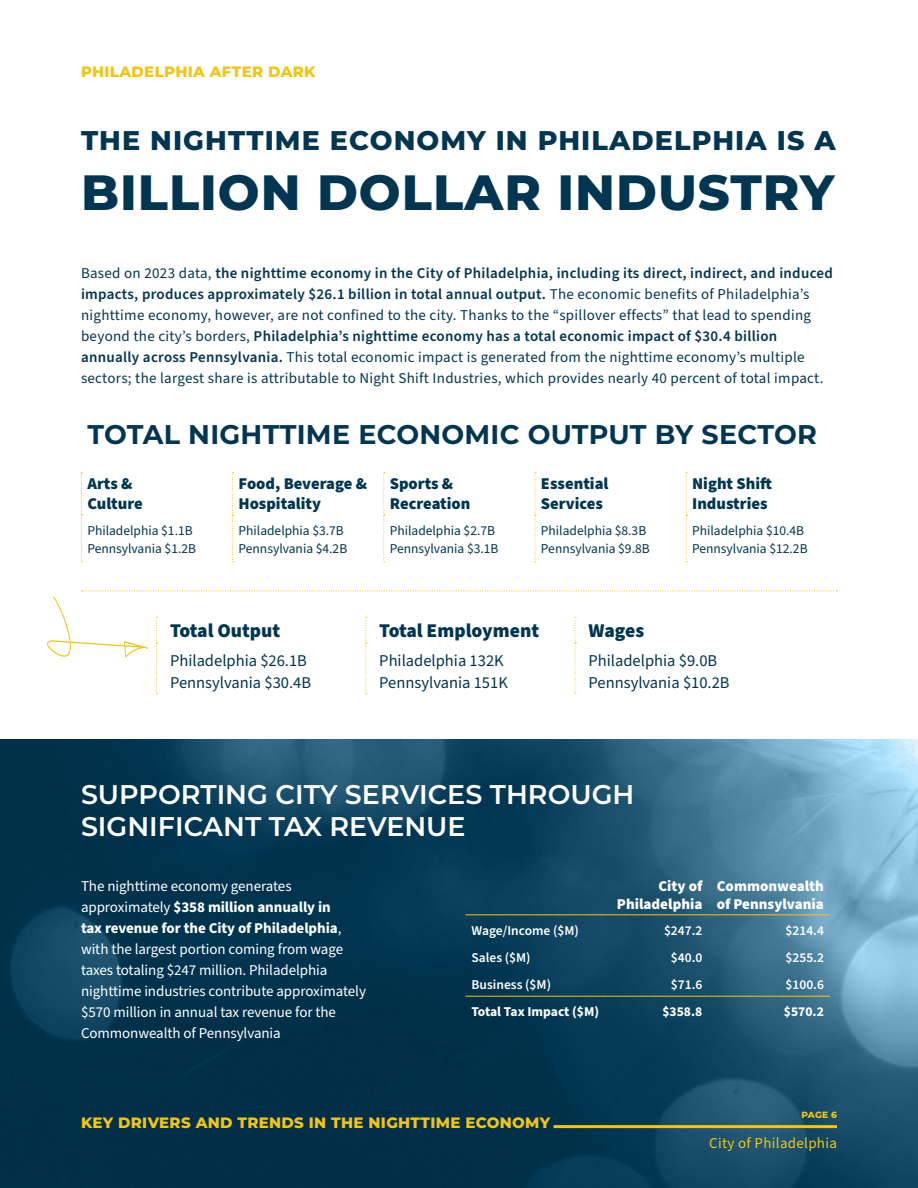
<style>
.page{position:relative;width:918px;height:1188px;background:#fff}
.page>*{position:absolute;margin:0;border:0;box-sizing:border-box;transform-origin:0 0}
.t1{font:800 49.5px "Montserrat";letter-spacing:.02em;color:#003651}
.t2{font:600 27px/32.4px "Montserrat";color:#fff}
.t3{font:800 27px "Montserrat";letter-spacing:.04em;color:#003651}
.t4{font:700 27px "Montserrat";letter-spacing:.01em;color:#003651}
.t5{font:900 19.5px "Source Sans Pro";color:#003651}
.t6{font:16.5px "Source Sans Pro";color:#003651}
.t7{font:900 16.5px/19.8px "Source Sans Pro";color:#003651}
.t8{font:15px/21px "Source Sans Pro";letter-spacing:.02em;color:#003651}
.t9{font:15px/21px "Source Sans Pro";letter-spacing:-.005em;color:#fff}
.t10{font:800 15px "Montserrat";letter-spacing:.02em;color:#f1c613}
.t11{font:900 15px/18px "Source Sans Pro";color:#fff;text-align:right}
.t12{font:15px "Source Sans Pro";letter-spacing:.02em;color:#f1c613}
.t13{font:13.5px "Source Sans Pro";color:#003651}
.t14{font:600 13.5px "Source Sans Pro";color:#fff}
.t15{font:700 13.5px "Source Sans Pro";color:#fff}
.t16{font:800 9px "Montserrat";color:#f1c613}
.s1{font-weight:600}
.s2{font-weight:700}
</style>
<div class="page">
<img style="left:0;top:739px;width:918px;height:449px">
<svg style="left:383px;top:472px;width:2px;height:90px"></svg>
<svg style="left:535px;top:472px;width:1px;height:90px"></svg>
<svg style="left:686px;top:472px;width:1px;height:90px"></svg>
<svg style="left:81px;top:472px;width:1px;height:90px"></svg>
<svg style="left:232px;top:472px;width:2px;height:90px"></svg>
<svg style="left:47px;top:590px;width:790px;height:104px"></svg>
<hr style="left:465px;top:914px;width:142px;height:1px;background:#f1c613">
<hr style="left:607px;top:914px;width:101px;height:1px;background:#f1c613">
<hr style="left:708px;top:914px;width:122px;height:1px;background:#f1c613">
<hr style="left:465px;top:996px;width:142px;height:1px;background:#f1c613">
<hr style="left:607px;top:996px;width:101px;height:1px;background:#f1c613">
<hr style="left:708px;top:996px;width:122px;height:1px;background:#f1c613">
<hr style="left:554px;top:1125px;width:283px;height:3px;background:#f1c613">
<p class="t10" style="left:81px;top:61px;width:236px">PHILADELPHIA AFTER DARK</p>
<p class="t3" style="left:81px;top:121px;width:756px">THE NIGHTTIME ECONOMY IN PHILADELPHIA IS A</p>
<p class="t1" style="left:81px;top:156px;width:755px">BILLION DOLLAR INDUSTRY</p>
<p class="t8" style="left:81px;top:263px;width:754px">Based on 2023 data, <span class="s1">the nighttime economy in the City of Philadelphia, including its direct, indirect, and induced impacts, produces approximately $26.1 billion in total annual output.</span> The economic benefits of Philadelphia’s nighttime economy, however, are not confined to the city. Thanks to the “spillover effects” that lead to spending beyond the city’s borders, <span class="s1">Philadelphia’s nighttime economy has a total economic impact of $30.4 billion annually across Pennsylvania.</span> This total economic impact is generated from the nighttime economy’s multiple sectors; the largest share is attributable to Night Shift Industries, which provides nearly 40 percent of total impact.</p>
<p class="t4" style="left:87px;top:415px;width:731px">TOTAL NIGHTTIME ECONOMIC OUTPUT BY SECTOR</p>
<p class="t7" style="left:87px;top:474px;width:57px">Arts &amp;<br>Culture</p>
<p class="t7" style="left:239px;top:474px;width:130px">Food, Beverage &amp;<br>Hospitality</p>
<p class="t7" style="left:390px;top:474px;width:82px">Sports &amp;<br>Recreation</p>
<p class="t7" style="left:541px;top:474px;width:69px">Essential<br>Services</p>
<p class="t7" style="left:692px;top:474px;width:81px">Night Shift<br>Industries</p>
<p class="t13" style="left:87px;top:521px;width:107px">Philadelphia $1.1B</p>
<p class="t13" style="left:87px;top:539px;width:110px">Pennsylvania $1.2B</p>
<p class="t13" style="left:239px;top:521px;width:107px">Philadelphia $3.7B</p>
<p class="t13" style="left:239px;top:539px;width:110px">Pennsylvania $4.2B</p>
<p class="t13" style="left:390px;top:521px;width:107px">Philadelphia $2.7B</p>
<p class="t13" style="left:390px;top:539px;width:110px">Pennsylvania $3.1B</p>
<p class="t13" style="left:541px;top:521px;width:107px">Philadelphia $8.3B</p>
<p class="t13" style="left:541px;top:539px;width:110px">Pennsylvania $9.8B</p>
<p class="t13" style="left:692px;top:521px;width:114px">Philadelphia $10.4B</p>
<p class="t13" style="left:692px;top:539px;width:117px">Pennsylvania $12.2B</p>
<p class="t5" style="left:170px;top:617px;width:112px">Total Output</p>
<p class="t5" style="left:379px;top:617px;width:161px">Total Employment</p>
<p class="t5" style="left:589px;top:617px;width:57px">Wages</p>
<p class="t6" style="left:170px;top:649px;width:138px">Philadelphia $26.1B</p>
<p class="t6" style="left:170px;top:672px;width:143px">Pennsylvania $30.4B</p>
<p class="t6" style="left:589px;top:649px;width:130px">Philadelphia $9.0B</p>
<p class="t6" style="left:589px;top:672px;width:143px">Pennsylvania $10.2B</p>
<p class="t6" style="left:379px;top:649px;width:126px">Philadelphia 132K</p>
<p class="t6" style="left:379px;top:672px;width:130px">Pennsylvania 151K</p>
<p class="t2" style="left:81px;top:777px;width:555px">SUPPORTING CITY SERVICES THROUGH<br>SIGNIFICANT TAX REVENUE</p>
<p class="t9" style="left:81px;top:876px;width:287px">The nighttime economy generates approximately <span class="s2">$358 million annually in<br>tax revenue for the City of Philadelphia</span>, with the largest portion coming from wage taxes totaling $247 million. Philadelphia nighttime industries contribute approximately $570 million in annual tax revenue for the Commonwealth of Pennsylvania</p>
<p class="t11" style="left:617px;top:877px;width:87px">City of<br>Philadelphia</p>
<p class="t11" style="left:717px;top:877px;width:109px;text-align:left">Commonwealth of Pennsylvania</p>
<p class="t14" style="left:471px;top:922px;width:109px">Wage/Income ($M)</p>
<p class="t14" style="left:664px;top:922px;width:40px">$247.2</p>
<p class="t14" style="left:786px;top:922px;width:40px">$214.4</p>
<p class="t14" style="left:471px;top:949px;width:61px">Sales ($M)</p>
<p class="t14" style="left:671px;top:949px;width:33px">$40.0</p>
<p class="t14" style="left:786px;top:949px;width:40px">$255.2</p>
<p class="t14" style="left:471px;top:976px;width:81px">Business ($M)</p>
<p class="t14" style="left:671px;top:976px;width:33px">$71.6</p>
<p class="t14" style="left:786px;top:976px;width:40px">$100.6</p>
<p class="t15" style="left:471px;top:1002px;width:129px">Total Tax Impact ($M)</p>
<p class="t15" style="left:662px;top:1002px;width:42px">$358.8</p>
<p class="t15" style="left:784px;top:1002px;width:42px">$570.2</p>
<p class="t10" style="left:81px;top:1112px;width:471px">KEY DRIVERS AND TRENDS IN THE NIGHTTIME ECONOMY</p>
<p class="t16" style="left:801px;top:1108px;width:37px">PAGE 6</p>
<p class="t12" style="left:709px;top:1133px;width:129px">City of Philadelphia</p>
</div>
